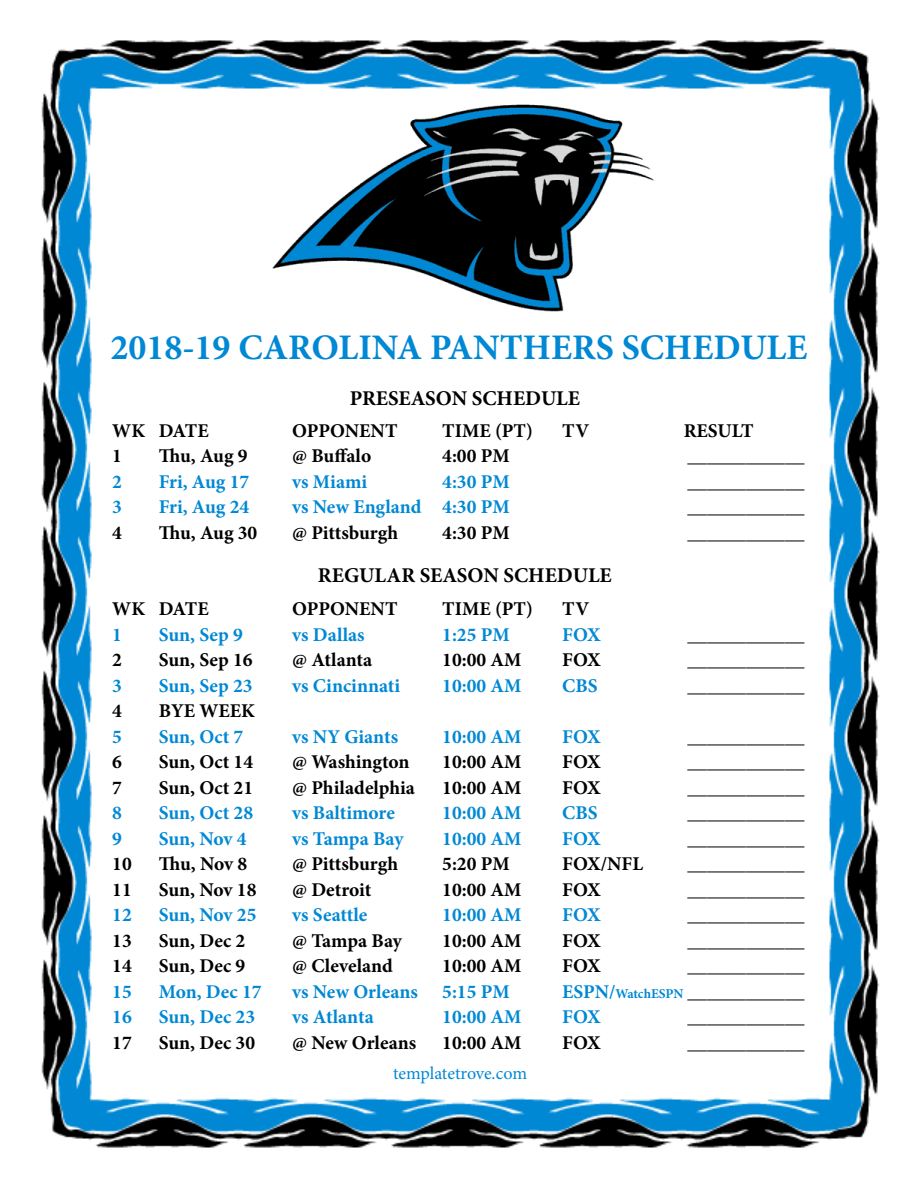
<style>
.page{position:relative;width:918px;height:1188px;background:#fff}
.page>*{position:absolute;margin:0;border:0;box-sizing:border-box;transform-origin:0 0}
.t1{font:700 36px "Minion Pro";color:#0088d4}
.t2{font:700 21px "Minion Pro";color:#000}
.t3{font:700 19.5px "Minion Pro";color:#000}
.t4{font:700 19.5px "Minion Pro";color:#0088d4}
.t5{font:18px "Minion Pro";letter-spacing:-.005em;color:#0088d4}
.s1{color:#0088d4}
.s2{font-size:13.5px;color:#0088d4}
</style>
<div class="page">
<img style="left:41px;top:40px;width:839px;height:1108px">
<img style="left:255px;top:99px;width:408px;height:219px">
<h1 class="t1" style="left:110px;top:323px;width:699px">2018-19 CAROLINA PANTHERS SCHEDULE</h1>
<p class="t2" style="left:350px;top:384px;width:232px">PRESEASON SCHEDULE</p>
<p class="t3" style="left:112px;top:417px;width:98px">WK DATE</p>
<p class="t3" style="left:292px;top:417px;width:107px">OPPONENT</p>
<p class="t3" style="left:442px;top:417px;width:92px">TIME (PT)</p>
<p class="t3" style="left:562px;top:417px;width:28px">TV</p>
<p class="t3" style="left:684px;top:417px;width:71px">RESULT</p>
<p class="t3" style="left:112px;top:442px;width:11px">1</p>
<p class="t3" style="left:159px;top:442px;width:90px">Thu, Aug 9</p>
<p class="t3" style="left:292px;top:442px;width:81px">@ Buffalo</p>
<p class="t3" style="left:442px;top:442px;width:69px">4:00 PM</p>
<p class="t3" style="left:688px;top:442px;width:118px">____________</p>
<p class="t4" style="left:112px;top:468px;width:11px">2</p>
<p class="t4" style="left:159px;top:468px;width:92px">Fri, Aug 17</p>
<p class="t4" style="left:292px;top:468px;width:77px">vs Miami</p>
<p class="t4" style="left:442px;top:468px;width:69px">4:30 PM</p>
<p class="t3" style="left:688px;top:468px;width:118px">____________</p>
<p class="t4" style="left:112px;top:493px;width:11px">3</p>
<p class="t4" style="left:159px;top:493px;width:92px">Fri, Aug 24</p>
<p class="t4" style="left:292px;top:493px;width:219px">vs New England 4:30 PM</p>
<p class="t3" style="left:688px;top:493px;width:118px">____________</p>
<p class="t3" style="left:112px;top:519px;width:11px">4</p>
<p class="t3" style="left:159px;top:519px;width:100px">Thu, Aug 30</p>
<p class="t3" style="left:292px;top:519px;width:108px">@ Pittsburgh</p>
<p class="t3" style="left:442px;top:519px;width:69px">4:30 PM</p>
<p class="t3" style="left:688px;top:519px;width:118px">____________</p>
<p class="t2" style="left:318px;top:561px;width:295px">REGULAR SEASON SCHEDULE</p>
<p class="t3" style="left:112px;top:595px;width:98px">WK DATE</p>
<p class="t3" style="left:292px;top:595px;width:107px">OPPONENT</p>
<p class="t3" style="left:442px;top:595px;width:92px">TIME (PT)</p>
<p class="t3" style="left:562px;top:595px;width:28px">TV</p>
<p class="t4" style="left:112px;top:621px;width:11px">1</p>
<p class="t4" style="left:159px;top:621px;width:86px">Sun, Sep 9</p>
<p class="t4" style="left:292px;top:621px;width:74px">vs Dallas</p>
<p class="t4" style="left:442px;top:621px;width:69px">1:25 PM</p>
<p class="t4" style="left:562px;top:621px;width:40px">FOX</p>
<p class="t3" style="left:688px;top:621px;width:118px">____________</p>
<p class="t3" style="left:112px;top:646px;width:11px">2</p>
<p class="t3" style="left:159px;top:646px;width:95px">Sun, Sep 16</p>
<p class="t3" style="left:292px;top:646px;width:81px">@ Atlanta</p>
<p class="t3" style="left:442px;top:646px;width:81px">10:00 AM</p>
<p class="t3" style="left:562px;top:646px;width:40px">FOX</p>
<p class="t3" style="left:688px;top:646px;width:118px">____________</p>
<p class="t4" style="left:112px;top:672px;width:11px">3</p>
<p class="t4" style="left:159px;top:672px;width:95px">Sun, Sep 23</p>
<p class="t4" style="left:292px;top:672px;width:109px">vs Cincinnati</p>
<p class="t4" style="left:442px;top:672px;width:81px">10:00 AM</p>
<p class="t4" style="left:562px;top:672px;width:37px">CBS</p>
<p class="t3" style="left:688px;top:672px;width:118px">____________</p>
<p class="t3" style="left:112px;top:697px;width:11px">4</p>
<p class="t3" style="left:159px;top:697px;width:98px">BYE WEEK</p>
<p class="t4" style="left:112px;top:723px;width:11px">5</p>
<p class="t4" style="left:159px;top:723px;width:86px">Sun, Oct 7</p>
<p class="t4" style="left:292px;top:723px;width:107px">vs NY Giants</p>
<p class="t4" style="left:442px;top:723px;width:81px">10:00 AM</p>
<p class="t4" style="left:562px;top:723px;width:40px">FOX</p>
<p class="t3" style="left:688px;top:723px;width:118px">____________</p>
<p class="t3" style="left:112px;top:748px;width:11px">6</p>
<p class="t3" style="left:159px;top:748px;width:96px">Sun, Oct 14</p>
<p class="t3" style="left:292px;top:748px;width:119px">@ Washington</p>
<p class="t3" style="left:442px;top:748px;width:81px">10:00 AM</p>
<p class="t3" style="left:562px;top:748px;width:40px">FOX</p>
<p class="t3" style="left:688px;top:748px;width:118px">____________</p>
<p class="t3" style="left:112px;top:774px;width:11px">7</p>
<p class="t3" style="left:159px;top:774px;width:96px">Sun, Oct 21</p>
<p class="t3" style="left:292px;top:774px;width:124px">@ Philadelphia</p>
<p class="t3" style="left:442px;top:774px;width:81px">10:00 AM</p>
<p class="t3" style="left:562px;top:774px;width:40px">FOX</p>
<p class="t3" style="left:688px;top:774px;width:118px">____________</p>
<p class="t4" style="left:112px;top:799px;width:11px">8</p>
<p class="t4" style="left:159px;top:799px;width:96px">Sun, Oct 28</p>
<p class="t4" style="left:292px;top:799px;width:104px">vs Baltimore</p>
<p class="t4" style="left:442px;top:799px;width:81px">10:00 AM</p>
<p class="t4" style="left:562px;top:799px;width:37px">CBS</p>
<p class="t3" style="left:688px;top:799px;width:118px">____________</p>
<p class="t4" style="left:112px;top:825px;width:11px">9</p>
<p class="t4" style="left:159px;top:825px;width:89px">Sun, Nov 4</p>
<p class="t4" style="left:292px;top:825px;width:113px">vs Tampa Bay</p>
<p class="t4" style="left:442px;top:825px;width:81px">10:00 AM</p>
<p class="t4" style="left:562px;top:825px;width:40px">FOX</p>
<p class="t3" style="left:688px;top:825px;width:118px">____________</p>
<p class="t3" style="left:112px;top:850px;width:21px">10</p>
<p class="t3" style="left:159px;top:850px;width:90px">Thu, Nov 8</p>
<p class="t3" style="left:292px;top:850px;width:108px">@ Pittsburgh</p>
<p class="t3" style="left:442px;top:850px;width:69px">5:20 PM</p>
<p class="t3" style="left:562px;top:850px;width:82px">FOX/NFL</p>
<p class="t3" style="left:688px;top:850px;width:118px">____________</p>
<p class="t3" style="left:112px;top:876px;width:21px">11</p>
<p class="t3" style="left:159px;top:876px;width:99px">Sun, Nov 18</p>
<p class="t3" style="left:292px;top:876px;width:81px">@ Detroit</p>
<p class="t3" style="left:442px;top:876px;width:81px">10:00 AM</p>
<p class="t3" style="left:562px;top:876px;width:40px">FOX</p>
<p class="t3" style="left:688px;top:876px;width:118px">____________</p>
<p class="t4" style="left:112px;top:901px;width:21px">12</p>
<p class="t4" style="left:159px;top:901px;width:99px">Sun, Nov 25</p>
<p class="t4" style="left:292px;top:901px;width:77px">vs Seattle</p>
<p class="t4" style="left:442px;top:901px;width:81px">10:00 AM</p>
<p class="t4" style="left:562px;top:901px;width:40px">FOX</p>
<p class="t3" style="left:688px;top:901px;width:118px">____________</p>
<p class="t3" style="left:112px;top:927px;width:21px">13</p>
<p class="t3" style="left:159px;top:927px;width:88px">Sun, Dec 2</p>
<p class="t3" style="left:292px;top:927px;width:111px">@ Tampa Bay</p>
<p class="t3" style="left:442px;top:927px;width:81px">10:00 AM</p>
<p class="t3" style="left:562px;top:927px;width:40px">FOX</p>
<p class="t3" style="left:688px;top:927px;width:118px">____________</p>
<p class="t3" style="left:112px;top:952px;width:21px">14</p>
<p class="t3" style="left:159px;top:952px;width:88px">Sun, Dec 9</p>
<p class="t3" style="left:292px;top:952px;width:102px">@ Cleveland</p>
<p class="t3" style="left:442px;top:952px;width:81px">10:00 AM</p>
<p class="t3" style="left:562px;top:952px;width:40px">FOX</p>
<p class="t3" style="left:688px;top:952px;width:118px">____________</p>
<p class="t4" style="left:112px;top:978px;width:21px">15</p>
<p class="t4" style="left:159px;top:978px;width:104px">Mon, Dec 17</p>
<p class="t4" style="left:292px;top:978px;width:127px">vs New Orleans</p>
<p class="t4" style="left:442px;top:978px;width:69px">5:15 PM</p>
<p class="t3" style="left:562px;top:978px;width:244px"><span class="s1">ESPN/</span><span class="s2">WatchESPN</span> ____________</p>
<p class="t4" style="left:112px;top:1003px;width:21px">16</p>
<p class="t4" style="left:159px;top:1003px;width:98px">Sun, Dec 23</p>
<p class="t4" style="left:292px;top:1003px;width:83px">vs Atlanta</p>
<p class="t4" style="left:442px;top:1003px;width:81px">10:00 AM</p>
<p class="t4" style="left:562px;top:1003px;width:40px">FOX</p>
<p class="t3" style="left:688px;top:1003px;width:118px">____________</p>
<p class="t3" style="left:112px;top:1029px;width:21px">17</p>
<p class="t3" style="left:159px;top:1029px;width:98px">Sun, Dec 30</p>
<p class="t3" style="left:292px;top:1029px;width:126px">@ New Orleans</p>
<p class="t3" style="left:442px;top:1029px;width:81px">10:00 AM</p>
<p class="t3" style="left:562px;top:1029px;width:40px">FOX</p>
<p class="t3" style="left:688px;top:1029px;width:118px">____________</p>
<p class="t5" style="left:393px;top:1061px;width:136px">templatetrove.com</p>
</div>
